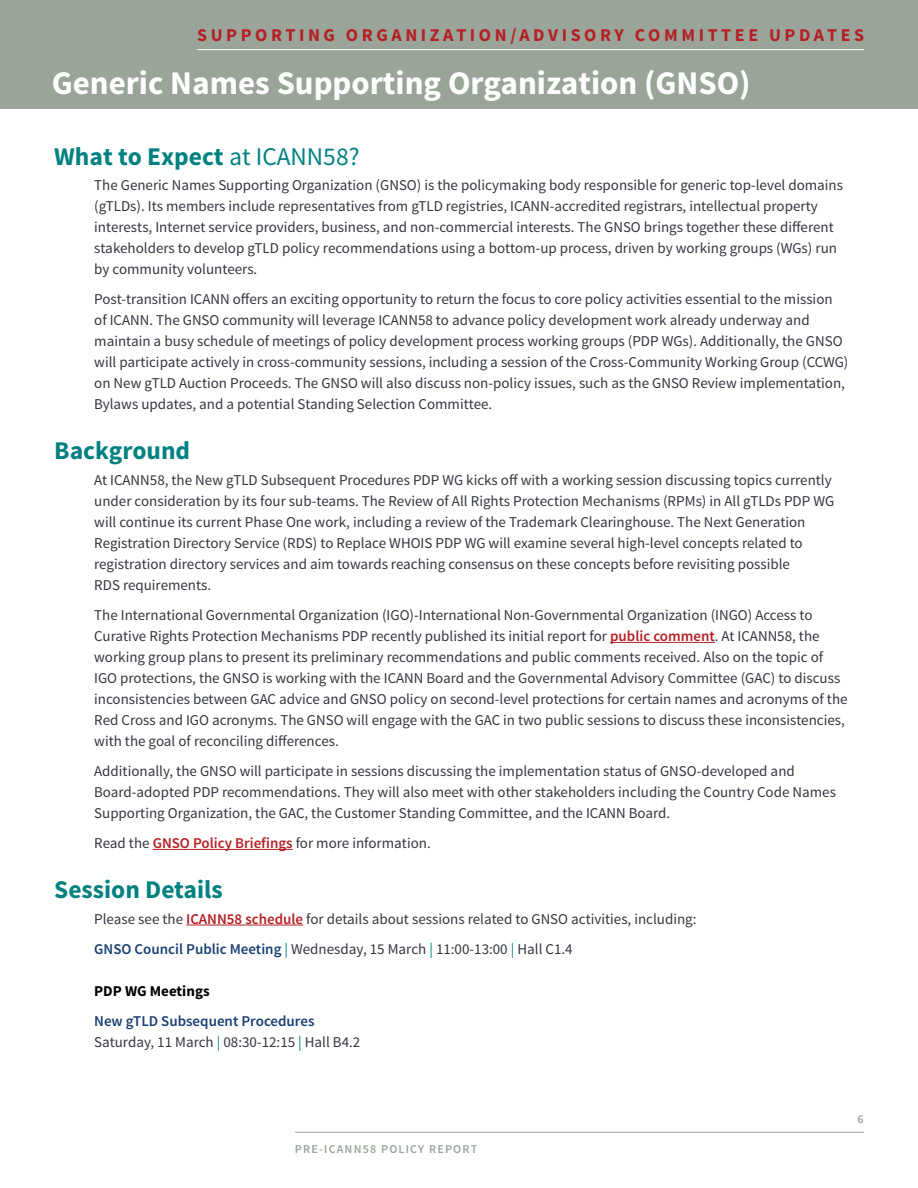
<style>
.page{position:relative;width:918px;height:1188px;background:#fff}
.page>*{position:absolute;margin:0;border:0;box-sizing:border-box;transform-origin:0 0}
.t1{font:700 33px "Source Sans Pro";color:#fff}
.t2{font:700 25.5px "Source Sans Pro";color:#038181}
.t3{font:700 18px "Source Sans Pro";letter-spacing:.2em;color:#b42025}
.t4{font:15px/21px "Source Sans Pro";color:#343741}
.t5{font:700 15px "Source Sans Pro";color:#000}
.t6{font:600 12px "Source Sans Pro";letter-spacing:.1em;color:#9aa499}
.s1{font-weight:400}
.s2{font-weight:600;color:#b42025}
.s3{font-weight:600;color:#1a4073}
.s4{color:#038181}
</style>
<div class="page">
<div style="left:0;top:0;width:918px;height:108px;background:#9aa499"></div>
<hr style="left:197px;top:49px;width:667px;height:1px;background:#fff">
<hr style="left:295px;top:1132px;width:569px;height:1px;background:#9aa499">
<hr style="left:610px;top:642px;width:105px;height:1px;background:#b42025">
<hr style="left:153px;top:849px;width:140px;height:1px;background:#b42025">
<hr style="left:186px;top:925px;width:117px;height:1px;background:#b42025">
<p class="t3" style="left:197px;top:23px;width:668px">SUPPORTING ORGANIZATION/ADVISORY COMMITTEE UPDATES</p>
<h1 class="t1" style="left:52px;top:62px;width:700px">Generic Names Supporting Organization (GNSO)</h1>
<h2 class="t2" style="left:54px;top:140px;width:307px">What to Expect <span class="s1">at ICANN58?</span></h2>
<p class="t4" style="left:94px;top:175px;width:750px">The Generic Names Supporting Organization (GNSO) is the policymaking body responsible for generic top-level domains (gTLDs). Its members include representatives from gTLD registries, ICANN-accredited registrars, intellectual property interests, Internet service providers, business, and non-commercial interests. The GNSO brings together these different stakeholders to develop gTLD policy recommendations using a bottom-up process, driven by working groups (WGs) run by community volunteers.</p>
<p class="t4" style="left:94px;top:289px;width:756px">Post-transition ICANN offers an exciting opportunity to return the focus to core policy activities essential to the mission of ICANN. The GNSO community will leverage ICANN58 to advance policy development work already underway and maintain a busy schedule of meetings of policy development process working groups (PDP WGs). Additionally, the GNSO will participate actively in cross-community sessions, including a session of the Cross-Community Working Group (CCWG) on New gTLD Auction Proceeds. The GNSO will also discuss non-policy issues, such as the GNSO Review implementation, Bylaws updates, and a potential Standing Selection Committee.</p>
<h2 class="t2" style="left:54px;top:435px;width:137px">Background</h2>
<p class="t4" style="left:94px;top:470px;width:741px">At ICANN58, the New gTLD Subsequent Procedures PDP WG kicks off with a working session discussing topics currently under consideration by its four sub-teams. The Review of All Rights Protection Mechanisms (RPMs) in All gTLDs PDP WG will continue its current Phase One work, including a review of the Trademark Clearinghouse. The Next Generation Registration Directory Service (RDS) to Replace WHOIS PDP WG will examine several high-level concepts related to registration directory services and aim towards reaching consensus on these concepts before revisiting possible<br>RDS requirements.</p>
<p class="t4" style="left:94px;top:605px;width:755px">The International Governmental Organization (IGO)-International Non-Governmental Organization (INGO) Access to Curative Rights Protection Mechanisms PDP recently published its initial report for <span class="s2">public comment</span>. At ICANN58, the working group plans to present its preliminary recommendations and public comments received. Also on the topic of IGO protections, the GNSO is working with the ICANN Board and the Governmental Advisory Committee (GAC) to discuss inconsistencies between GAC advice and GNSO policy on second-level protections for certain names and acronyms of the Red Cross and IGO acronyms. The GNSO will engage with the GAC in two public sessions to discuss these inconsistencies, with the goal of reconciling differences.</p>
<p class="t4" style="left:94px;top:761px;width:743px">Additionally, the GNSO will participate in sessions discussing the implementation status of GNSO-developed and<br>Board-adopted PDP recommendations. They will also meet with other stakeholders including the Country Code Names<br>Supporting Organization, the GAC, the Customer Standing Committee, and the ICANN Board.</p>
<p class="t4" style="left:94px;top:833px;width:338px">Read the <span class="s2">GNSO Policy Briefings</span> for more information.</p>
<h2 class="t2" style="left:54px;top:873px;width:170px">Session Details</h2>
<p class="t4" style="left:94px;top:904px;width:604px;line-height:30px">Please see the <span class="s2">ICANN58 schedule</span> for details about sessions related to GNSO activities, including:<br><span class="s3">GNSO Council Public Meeting</span> <span class="s4">|</span> Wednesday, 15 March <span class="s4">|</span> 11:00-13:00 <span class="s4">|</span> Hall C1.4</p>
<p class="t5" style="left:94px;top:981px;width:117px">PDP WG Meetings</p>
<p class="t4" style="left:94px;top:1010px;width:268px"><span class="s3">New gTLD Subsequent Procedures<br></span>Saturday, 11 March <span class="s4">|</span> 08:30-12:15 <span class="s4">|</span> Hall B4.2</p>
<p class="t6" style="left:295px;top:1142px;width:184px">PRE-ICANN58 POLICY REPORT</p>
<p class="t6" style="left:858px;top:1112px;width:8px">6</p>
</div>
